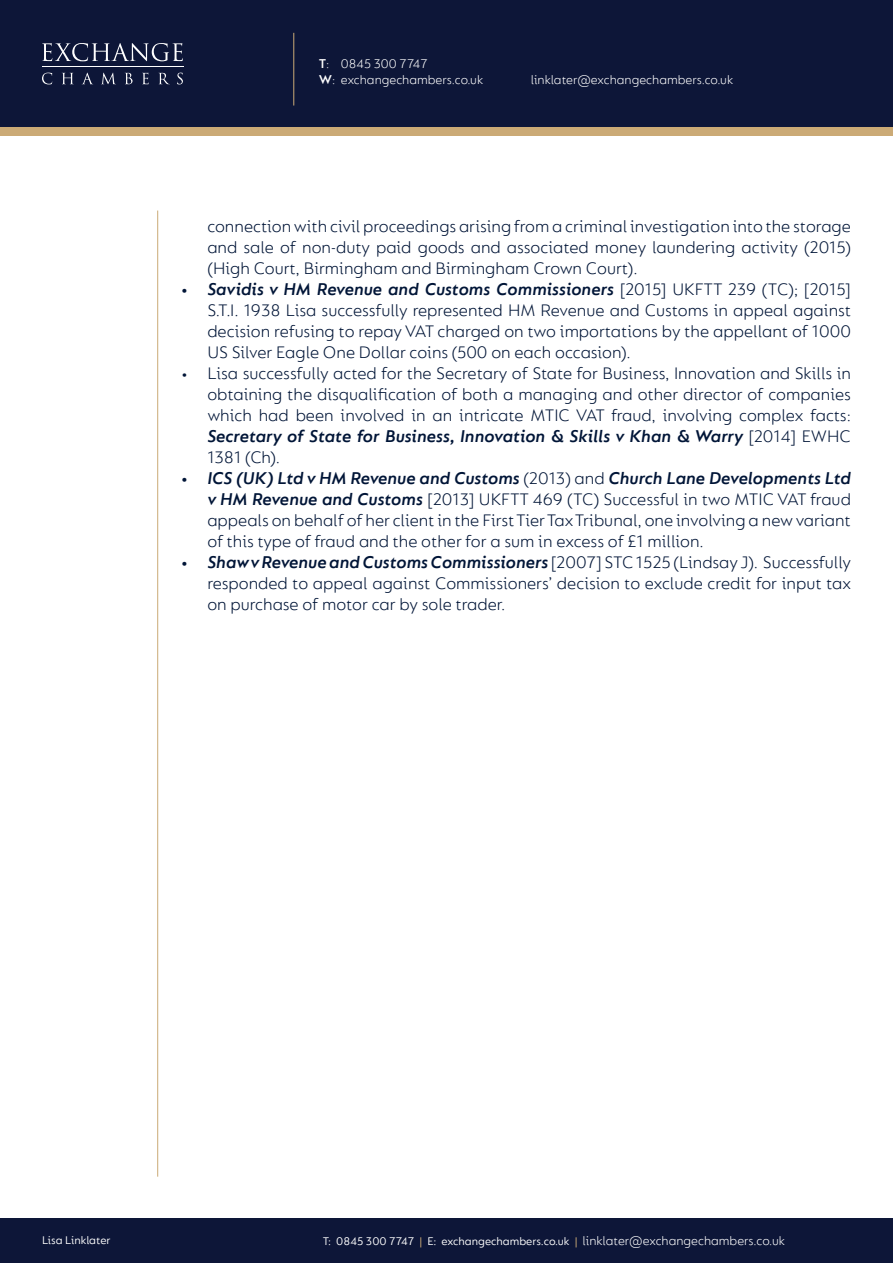
<style>
.page{position:relative;width:893px;height:1263px;background:#fff}
.page>*{position:absolute;margin:0;border:0;box-sizing:border-box;transform-origin:0 0}
.t1{font:300 18px/21px "FS Lucas";color:#001537;text-align:justify}
.t2{font:300 13.5px/16.2px "FS Lucas";color:#fff}
.t3{font:12px "FS Lucas";color:#fff}
.s1{font-weight:600}
.s2{font-weight:600;font-style:italic}
.s3{color:#cbaa76}
</style>
<div class="page">
<div style="left:0;top:64px;width:893px;height:72px;background:#cbaa76"></div>
<div style="left:0;top:0;width:893px;height:127px;background:#0d1638"></div>
<div style="left:0;top:1219px;width:893px;height:44px;background:#0d1638"></div>
<hr style="left:42px;top:67px;width:142px;height:1px;background:#fff">
<svg style="left:42px;top:43px;width:141px;height:18px"></svg>
<svg style="left:42px;top:73px;width:10px;height:11px"></svg>
<svg style="left:62px;top:73px;width:11px;height:11px"></svg>
<svg style="left:82px;top:73px;width:11px;height:11px"></svg>
<svg style="left:102px;top:73px;width:13px;height:11px"></svg>
<svg style="left:125px;top:73px;width:8px;height:11px"></svg>
<svg style="left:142px;top:73px;width:7px;height:11px"></svg>
<svg style="left:159px;top:73px;width:10px;height:11px"></svg>
<svg style="left:177px;top:73px;width:6px;height:11px"></svg>
<hr style="left:293px;top:33px;width:1px;height:73px;background:#cbaa76">
<hr style="left:157px;top:211px;width:1px;height:966px;background:#cbaa76">
<p class="t2" style="left:319px;top:55px;width:166px"><span class="s1">T</span>: 0845 300 7747<br><span class="s1">W</span>: exchangechambers.co.uk</p>
<p class="t2" style="left:531px;top:71px;width:204px">linklater@exchangechambers.co.uk</p>
<p class="t1" style="left:207px;top:215px;width:645px">connection with civil proceedings arising from a criminal investigation into the storage and sale of non-duty paid goods and associated money laundering activity (2015) (High Court, Birmingham and Birmingham Crown Court).</p>
<p class="t1" style="left:207px;top:278px;width:645px;text-indent:-27px"><span class="s2">• Savidis v HM Revenue and Customs Commissioners</span> [2015] UKFTT 239 (TC); [2015] S.T.I. 1938 Lisa successfully represented HM Revenue and Customs in appeal against decision refusing to repay VAT charged on two importations by the appellant of 1000<br>US Silver Eagle One Dollar coins (500 on each occasion).</p>
<p class="t1" style="left:207px;top:362px;width:645px;text-indent:-27px">• Lisa successfully acted for the Secretary of State for Business, Innovation and Skills in obtaining the disqualification of both a managing and other director of companies which had been involved in an intricate MTIC VAT fraud, involving complex facts:<br><span class="s2">Secretary of State for Business, Innovation &amp; Skills v Khan &amp; Warry</span> [2014] EWHC 1381 (Ch).</p>
<p class="t1" style="left:207px;top:467px;width:645px;text-indent:-27px"><span class="s2">• ICS (UK) Ltd v HM Revenue and Customs</span> (2013) and <span class="s2">Church Lane Developments Ltd v HM Revenue and Customs</span> [2013] UKFTT 469 (TC) Successful in two MTIC VAT fraud appeals on behalf of her client in the First Tier Tax Tribunal, one involving a new variant of this type of fraud and the other for a sum in excess of £1 million.</p>
<p class="t1" style="left:207px;top:551px;width:645px;text-indent:-27px"><span class="s2">• Shaw v Revenue and Customs Commissioners</span> [2007] STC 1525 (Lindsay J). Successfully responded to appeal against Commissioners’ decision to exclude credit for input tax on purchase of motor car by sole trader.</p>
<p class="t2" style="left:583px;top:1233px;width:204px">linklater@exchangechambers.co.uk</p>
<p class="t3" style="left:42px;top:1233px;width:70px">Lisa Linklater</p>
<p class="t3" style="left:323px;top:1235px;width:256px">T: 0845 300 7747 <span class="s3">|</span> E: exchangechambers.co.uk <span class="s3">|</span></p>
</div>
